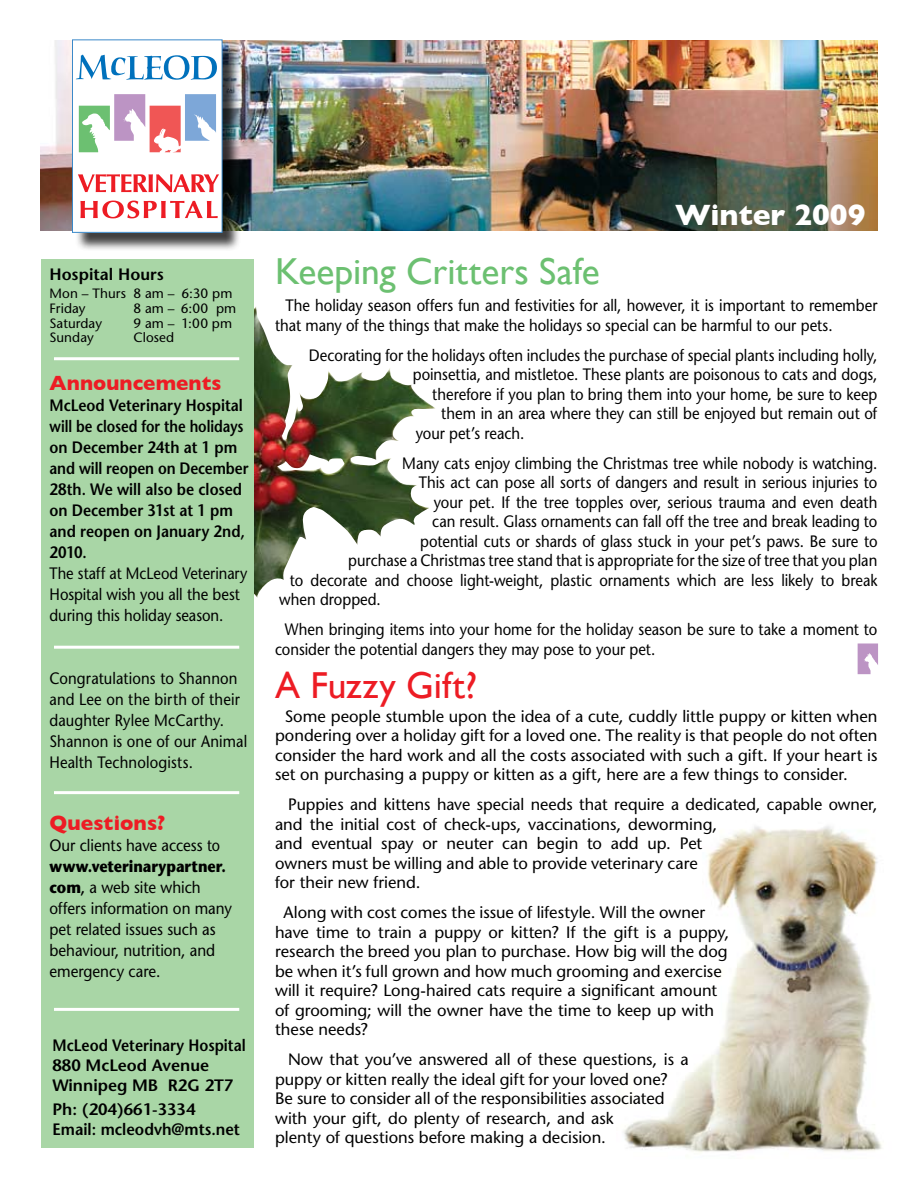
<style>
.page{position:relative;width:918px;height:1188px;background:#fff}
.page>*{position:absolute;margin:0;border:0;box-sizing:border-box;transform-origin:0 0}
.t1{font:37.5px "Gill Sans";color:#6cc071}
.t2{font:37.5px "Gill Sans";color:#ed1c24}
.t3{font:700 30px "Gill Sans";color:#fff}
.t4{font:700 21px "Gill Sans";letter-spacing:.005em;color:#ed1c24}
.t5{font:16.5px/21px "Stone Sans";color:#000;scale:.9 1}
.t6{font:16.5px/19.5px "Stone Sans";color:#000}
.t7{font:600 16.5px/21px "Stone Sans";color:#000;scale:.9 1}
.t8{font:16.5px/21px "Stone Sans";color:#000;scale:.92 1}
.t9{font:16.5px/21px "Stone Sans";color:#000;scale:.89 1}
.t10{font:600 16.5px/19.8px "Stone Sans";color:#000}
.t11{font:13.5px/15px "Stone Sans";letter-spacing:.005em;color:#000}
.s1{font-weight:700}
.s2{font-weight:600}
</style>
<div class="page">
<img style="left:254px;top:307px;width:181px;height:291px">
<img style="left:623px;top:826px;width:259px;height:326px">
<img style="left:40px;top:40px;width:838px;height:191px">
<div style="left:41px;top:259px;width:213px;height:889px;background:#a9d6a6"></div>
<div style="left:74px;top:41px;width:166px;height:210px;background:#000;opacity:.75"></div>
<div style="left:72px;top:40px;width:150px;height:192px;background:#fff"></div>
<div style="left:72px;top:39px;width:151px;height:194px;border:1px solid #3a89c9"></div>
<svg style="left:78px;top:174px;width:141px;height:18px"></svg>
<svg style="left:80px;top:201px;width:138px;height:17px"></svg>
<svg style="left:76px;top:55px;width:141px;height:25px"></svg>
<svg style="left:79px;top:94px;width:137px;height:58px"></svg>
<hr style="left:54px;top:791px;width:185px;height:3px;background:#fff">
<hr style="left:54px;top:357px;width:185px;height:3px;background:#fff">
<hr style="left:54px;top:646px;width:185px;height:3px;background:#fff">
<hr style="left:54px;top:1008px;width:185px;height:3px;background:#fff">
<svg style="left:858px;top:643px;width:20px;height:31px"></svg>
<p class="t10" style="left:50px;top:264px;width:116px">Hospital Hours</p>
<p class="t11" style="left:50px;top:286px;width:184px">Mon – Thurs 8 am – 6:30 pm<br>Friday</p>
<p class="t11" style="left:133px;top:301px;width:104px">8 am – 6:00 pm</p>
<p class="t11" style="left:50px;top:316px;width:54px">Saturday</p>
<p class="t11" style="left:133px;top:316px;width:100px">9 am – 1:00 pm</p>
<p class="t11" style="left:50px;top:329px;width:46px">Sunday</p>
<p class="t11" style="left:133px;top:329px;width:42px">Closed</p>
<p class="t4" style="left:50px;top:370px;width:174px">Announcements</p>
<p class="t7" style="left:49px;top:394px;width:223px">McLeod Veterinary Hospital will be closed for the holidays on December 24th at 1 pm and will reopen on December<br>28th. We will also be closed on December 31st at 1 pm and reopen on January 2nd,<br>2010.</p>
<p class="t9" style="left:49px;top:562px;width:224px">The staff at McLeod Veterinary<br>Hospital wish you all the best during this holiday season.</p>
<p class="t5" style="left:49px;top:667px;width:221px">Congratulations to Shannon and Lee on the birth of their daughter Rylee McCarthy.<br>Shannon is one of our Animal<br>Health Technologists.</p>
<p class="t4" style="left:50px;top:811px;width:117px">Questions?</p>
<p class="t8" style="left:50px;top:835px;width:187px">Our clients have access to</p>
<p class="t8" style="left:49px;top:856px;width:200px"><span class="s1">www.veterinarypartner. com</span><span class="s2">,</span> a web site which offers information on many pet related issues such as behaviour, nutrition, and emergency care.</p>
<p class="t7" style="left:52px;top:1035px;width:216px;line-height:19.8px">McLeod Veterinary Hospital<br>880 McLeod Avenue<br>Winnipeg MB R2G 2T7</p>
<p class="t10" style="left:52px;top:1099px;width:189px">Ph: (204)661-3334<br>Email: mcleodvh@mts.net</p>
<h2 class="t3" style="left:675px;top:197px;width:192px">Winter 2009</h2>
<h1 class="t1" style="left:275px;top:250px;width:326px">Keeping Critters Safe</h1>
<p class="t5" style="left:275px;top:296px;width:671px;line-height:19.5px;text-indent:10px">The holiday season offers fun and festivities for all, however, it is important to remember that many of the things that make the holidays so special can be harmful to our pets.</p>
<p class="t5" style="left:309px;top:344px;width:633px">Decorating for the holidays often includes the purchase of special plants including holly,</p>
<p class="t5" style="left:413px;top:364px;width:518px">poinsettia, and mistletoe. These plants are poisonous to cats and dogs,</p>
<p class="t5" style="left:432px;top:383px;width:496px">therefore if you plan to bring them into your home, be sure to keep</p>
<p class="t5" style="left:441px;top:403px;width:486px">them in an area where they can still be enjoyed but remain out of</p>
<p class="t5" style="left:416px;top:422px;width:122px">your pet’s reach.</p>
<p class="t5" style="left:402px;top:452px;width:529px">Many cats enjoy climbing the Christmas tree while nobody is watching.</p>
<p class="t5" style="left:419px;top:472px;width:511px">This act can pose all sorts of dangers and result in serious injuries to</p>
<p class="t5" style="left:434px;top:491px;width:495px">your pet. If the tree topples over, serious trauma and even death</p>
<p class="t5" style="left:432px;top:511px;width:496px">can result. Glass ornaments can fall off the tree and break leading to</p>
<p class="t5" style="left:420px;top:530px;width:510px">potential cuts or shards of glass stuck in your pet’s paws. Be sure to</p>
<p class="t5" style="left:348px;top:550px;width:589px">purchase a Christmas tree stand that is appropriate for the size of tree that you plan</p>
<p class="t5" style="left:290px;top:569px;width:655px">to decorate and choose light-weight, plastic ornaments which are less likely to break</p>
<p class="t5" style="left:279px;top:589px;width:114px">when dropped.</p>
<p class="t5" style="left:275px;top:620px;width:671px;line-height:19.5px;text-indent:10px">When bringing items into your home for the holiday season be sure to take a moment to consider the potential dangers they may pose to your pet.</p>
<h1 class="t2" style="left:275px;top:663px;width:204px">A Fuzzy Gift?</h1>
<p class="t6" style="left:275px;top:706px;width:604px;text-align:justify;text-indent:10px">Some people stumble upon the idea of a cute, cuddly little puppy or kitten when pondering over a holiday gift for a loved one. The reality is that people do not often consider the hard work and all the costs associated with such a gift. If your heart is set on purchasing a puppy or kitten as a gift, here are a few things to consider.</p>
<p class="t6" style="left:275px;top:795px;width:604px;text-indent:13px">Puppies and kittens have special needs that require a dedicated, capable owner, and the initial cost of check-ups, vaccinations, deworming,<br>and eventual spay or neuter can begin to add up. Pet<br>owners must be willing and able to provide veterinary care<br>for their new friend.</p>
<p class="t6" style="left:275px;top:903px;width:456px;text-indent:8px">Along with cost comes the issue of lifestyle. Will the owner have time to train a puppy or kitten? If the gift is a puppy, research the breed you plan to purchase. How big will the dog be when it’s full grown and how much grooming and exercise will it require? Long-haired cats require a significant amount of grooming; will the owner have the time to keep up with these needs?</p>
<p class="t6" style="left:275px;top:1050px;width:415px;text-indent:13px">Now that you’ve answered all of these questions, is a puppy or kitten really the ideal gift for your loved one?<br>Be sure to consider all of the responsibilities associated with your gift, do plenty of research, and ask<br>plenty of questions before making a decision.</p>
</div>
